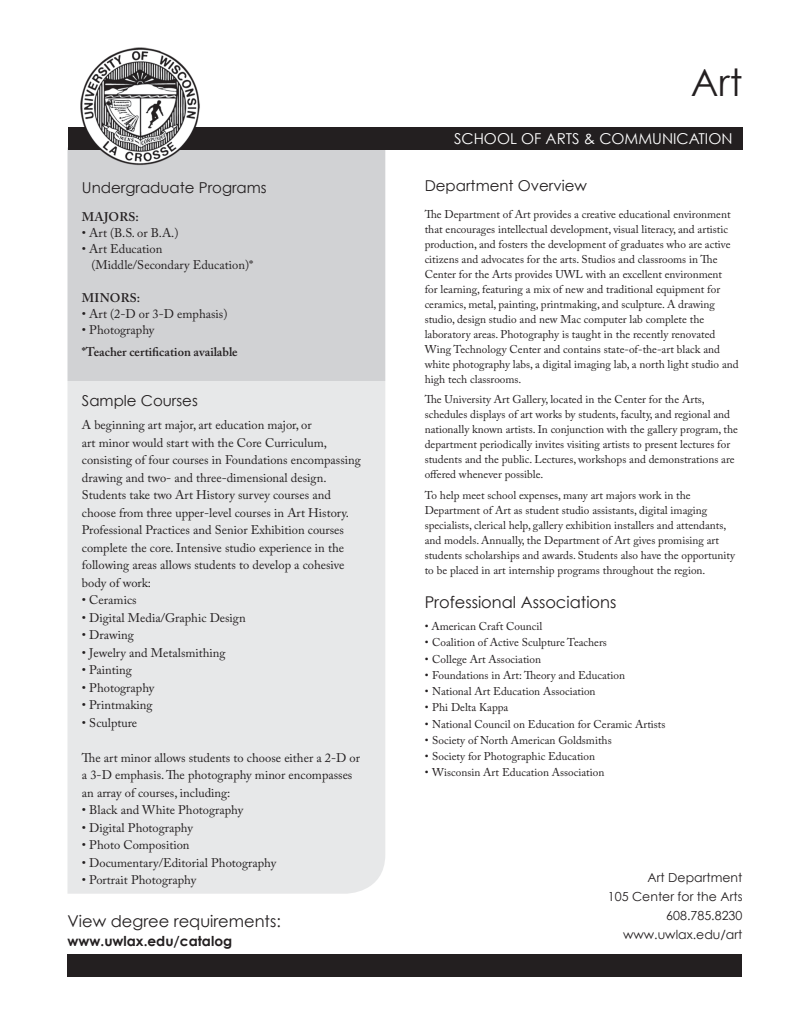
<style>
.page{position:relative;width:810px;height:1035px;background:#fff}
.page>*{position:absolute;margin:0;border:0;box-sizing:border-box;transform-origin:0 0}
.t1{font:37.5px "Century Gothic";color:#231f20}
.t2{font:16.25px "Century Gothic";color:#231f20}
.t3{font:15px "Century Gothic";color:#231f20}
.t4{font:15px "Century Gothic";color:#fff}
.t5{font:700 13.75px "Century Gothic";color:#231f20}
.t6{font:12.5px/17.5px "Adobe Caslon Pro";color:#231f20}
.t7{font:12.5px "Century Gothic";color:#231f20}
.t8{font:600 12.5px "Adobe Caslon Pro";color:#231f20}
.t9{font:11.25px/15px "Adobe Caslon Pro";color:#231f20}
</style>
<div class="page">
<div style="left:68px;top:150px;width:317px;height:231px;background:#d1d2d4"></div>
<div style="left:68px;top:128px;width:675px;height:22px;background:#231f20"></div>
<div style="left:68px;top:954px;width:674px;height:23px;background:#231f20"></div>
<img style="left:78px;top:47px;width:125px;height:122px">
<div style="left:67px;top:381px;width:318px;height:513px;background:#e7e8e9"></div>
<p class="t3" style="left:82px;top:179px;width:186px">Undergraduate Programs</p>
<p class="t8" style="left:82px;top:209px;width:58px">MAJORS:</p>
<p class="t6" style="left:82px;top:224px;width:98px">• Art (B.S. or B.A.)</p>
<p class="t6" style="left:82px;top:240px;width:82px">• Art Education</p>
<p class="t6" style="left:91px;top:256px;width:163px">(Middle/Secondary Education)*</p>
<p class="t8" style="left:82px;top:290px;width:60px">MINORS:</p>
<p class="t6" style="left:82px;top:305px;width:147px">• Art (2-D or 3-D emphasis)</p>
<p class="t6" style="left:82px;top:321px;width:74px">• Photography</p>
<p class="t8" style="left:82px;top:345px;width:157px">*Teacher certification available</p>
<p class="t3" style="left:82px;top:392px;width:117px">Sample Courses</p>
<p class="t6" style="left:82px;top:416px;width:280px">A beginning art major, art education major, or<br>art minor would start with the Core Curriculum, consisting of four courses in Foundations encompassing drawing and two- and three-dimensional design.<br>Students take two Art History survey courses and choose from three upper-level courses in Art History.<br>Professional Practices and Senior Exhibition courses complete the core. Intensive studio experience in the following areas allows students to develop a cohesive body of work:</p>
<p class="t6" style="left:82px;top:591px;width:56px">• Ceramics</p>
<p class="t6" style="left:82px;top:609px;width:165px">• Digital Media/Graphic Design</p>
<p class="t6" style="left:82px;top:626px;width:53px">• Drawing</p>
<p class="t6" style="left:82px;top:644px;width:145px">• Jewelry and Metalsmithing</p>
<p class="t6" style="left:82px;top:661px;width:51px">• Painting</p>
<p class="t6" style="left:82px;top:679px;width:74px">• Photography</p>
<p class="t6" style="left:82px;top:696px;width:72px">• Printmaking</p>
<p class="t6" style="left:82px;top:714px;width:57px">• Sculpture</p>
<p class="t6" style="left:82px;top:749px;width:280px">The art minor allows students to choose either a 2-D or a 3-D emphasis. The photography minor encompasses an array of courses, including:</p>
<p class="t6" style="left:82px;top:801px;width:163px">• Black and White Photography</p>
<p class="t6" style="left:82px;top:819px;width:113px">• Digital Photography</p>
<p class="t6" style="left:82px;top:836px;width:109px">• Photo Composition</p>
<p class="t6" style="left:82px;top:854px;width:196px">• Documentary/Editorial Photography</p>
<p class="t6" style="left:82px;top:871px;width:116px">• Portrait Photography</p>
<p class="t2" style="left:68px;top:912px;width:215px">View degree requirements:</p>
<p class="t5" style="left:68px;top:932px;width:166px">www.uwlax.edu/catalog</p>
<p class="t1" style="left:691px;top:59px;width:53px">Art</p>
<p class="t4" style="left:454px;top:129px;width:280px">SCHOOL OF ARTS &amp; COMMUNICATION</p>
<p class="t3" style="left:425px;top:177px;width:164px">Department Overview</p>
<p class="t9" style="left:425px;top:206px;width:316px">The Department of Art provides a creative educational environment that encourages intellectual development, visual literacy, and artistic production, and fosters the development of graduates who are active citizens and advocates for the arts. Studios and classrooms in The Center for the Arts provides UWL with an excellent environment<br>for learning, featuring a mix of new and traditional equipment for ceramics, metal, painting, printmaking, and sculpture. A drawing studio, design studio and new Mac computer lab complete the laboratory areas. Photography is taught in the recently renovated Wing Technology Center and contains state-of-the-art black and white photography labs, a digital imaging lab, a north light studio and high tech classrooms.</p>
<p class="t9" style="left:425px;top:392px;width:315px">The University Art Gallery, located in the Center for the Arts, schedules displays of art works by students, faculty, and regional and nationally known artists. In conjunction with the gallery program, the department periodically invites visiting artists to present lectures for students and the public. Lectures, workshops and demonstrations are offered whenever possible.</p>
<p class="t9" style="left:425px;top:487px;width:312px">To help meet school expenses, many art majors work in the Department of Art as student studio assistants, digital imaging specialists, clerical help, gallery exhibition installers and attendants, and models. Annually, the Department of Art gives promising art students scholarships and awards. Students also have the opportunity to be placed in art internship programs throughout the region.</p>
<p class="t2" style="left:425px;top:592px;width:193px">Professional Associations</p>
<p class="t9" style="left:425px;top:619px;width:119px">• American Craft Council</p>
<p class="t9" style="left:425px;top:635px;width:184px">• Coalition of Active Sculpture Teachers</p>
<p class="t9" style="left:425px;top:651px;width:118px">• College Art Association</p>
<p class="t9" style="left:425px;top:667px;width:202px">• Foundations in Art: Theory and Education</p>
<p class="t9" style="left:425px;top:684px;width:172px">• National Art Education Association</p>
<p class="t9" style="left:425px;top:700px;width:85px">• Phi Delta Kappa</p>
<p class="t9" style="left:425px;top:716px;width:242px">• National Council on Education for Ceramic Artists</p>
<p class="t9" style="left:425px;top:732px;width:189px">• Society of North American Goldsmiths</p>
<p class="t9" style="left:425px;top:749px;width:172px">• Society for Photographic Education</p>
<p class="t9" style="left:425px;top:765px;width:181px">• Wisconsin Art Education Association</p>
<p class="t7" style="left:648px;top:870px;width:96px">Art Department</p>
<p class="t7" style="left:608px;top:889px;width:136px">105 Center for the Arts</p>
<p class="t7" style="left:666px;top:908px;width:78px">608.785.8230</p>
<p class="t7" style="left:623px;top:926px;width:121px">www.uwlax.edu/art</p>
</div>
